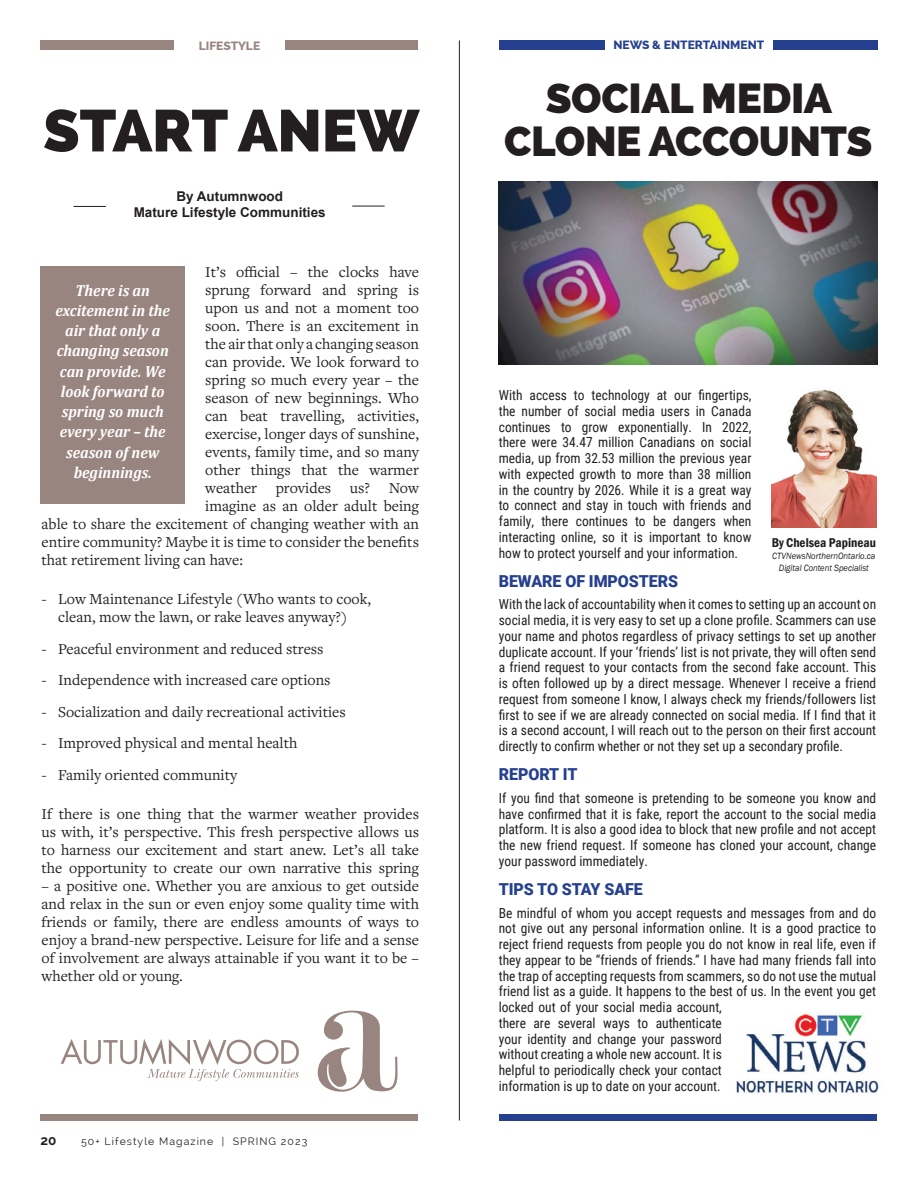
<style>
.page{position:relative;width:918px;height:1188px;background:#fff}
.page>*{position:absolute;margin:0;border:0;box-sizing:border-box;transform-origin:0 0}
.t1{font:800 58.8px "Raleway";color:#231f20}
.t2{font:800 42px/43.5px "Raleway";letter-spacing:-.01em;color:#231f20;text-align:center}
.t3{font:900 16.5px "Roboto";letter-spacing:-.005em;color:#25408f}
.t4{font:italic 700 16.05px/20.2px "Cambria";color:#fff;text-align:center;scale:.93 1}
.t5{font:15.75px/18px "Freight Text Pro";color:#231f20;text-align:justify}
.t6{font:13.8px/15.8px "Roboto Condensed";color:#231f20;text-align:justify}
.t7{font:700 13.5px/16.5px "Arial";color:#231f20;text-align:center}
.t8{font:700 13.5px "Raleway";color:#231f20}
.t9{font:600 condensed 13.2px "Franklin Gothic";color:#231f20}
.t10{font:800 12px "Raleway";color:#25408f}
.t11{font:800 12px "Raleway";color:#99857f}
.t12{font:10.5px "Raleway";letter-spacing:.1em;color:#231f20}
.t13{font:italic 9.3px/12px "Franklin Gothic";color:#231f20;text-align:center;scale:.91 1}
</style>
<div class="page">
<hr style="left:459px;top:40px;width:1px;height:1080px;background:#231f20">
<div style="left:40px;top:1114px;width:378px;height:6px;background:#99857f"></div>
<hr style="left:352px;top:206px;width:33px;height:1px;background:#231f20">
<hr style="left:73px;top:206px;width:33px;height:1px;background:#231f20">
<svg style="left:61px;top:1039px;width:238px;height:42px"></svg>
<svg style="left:317px;top:1011px;width:81px;height:81px"></svg>
<div style="left:40px;top:266px;width:145px;height:237px;background:#99857f"></div>
<div style="left:40px;top:41px;width:378px;height:9px;background:#99857f"></div>
<div style="left:174px;top:29px;width:111px;height:31px;background:#fff"></div>
<div style="left:500px;top:40px;width:378px;height:10px;background:#25408f"></div>
<div style="left:500px;top:1114px;width:378px;height:6px;background:#25408f"></div>
<div style="left:605px;top:29px;width:168px;height:30px;background:#fff"></div>
<img style="left:736px;top:1013px;width:143px;height:81px">
<img style="left:498px;top:182px;width:380px;height:182px">
<img style="left:772px;top:389px;width:104px;height:139px">
<p class="t11" style="left:199px;top:38px;width:63px">LIFESTYLE</p>
<h1 class="t1" style="left:43px;top:97px;width:378px">START ANEW</h1>
<p class="t7" style="left:134px;top:188px;width:194px">By Autumnwood<br>Mature Lifestyle Communities</p>
<p class="t5" style="left:205px;top:262px;width:215px">It’s official – the clocks have</p>
<p class="t5" style="left:205px;top:280px;width:215px">sprung forward and spring is</p>
<p class="t5" style="left:205px;top:298px;width:215px">upon us and not a moment too</p>
<p class="t5" style="left:205px;top:316px;width:215px">soon. There is an excitement in</p>
<p class="t5" style="left:205px;top:334px;width:215px">the air that only a changing season</p>
<p class="t5" style="left:205px;top:352px;width:215px">can provide. We look forward to</p>
<p class="t5" style="left:205px;top:370px;width:215px">spring so much every year – the</p>
<p class="t5" style="left:205px;top:388px;width:215px">season of new beginnings. Who</p>
<p class="t5" style="left:205px;top:406px;width:215px">can beat travelling, activities,</p>
<p class="t5" style="left:205px;top:424px;width:215px">exercise, longer days of sunshine,</p>
<p class="t5" style="left:205px;top:442px;width:215px">events, family time, and so many</p>
<p class="t5" style="left:205px;top:460px;width:215px">other things that the warmer</p>
<p class="t5" style="left:205px;top:478px;width:215px">weather provides us? Now</p>
<p class="t5" style="left:205px;top:496px;width:215px">imagine as an older adult being</p>
<p class="t5" style="left:42px;top:514px;width:379px">able to share the excitement of changing weather with an</p>
<p class="t5" style="left:42px;top:532px;width:379px">entire community? Maybe it is time to consider the benefits</p>
<p class="t5" style="left:42px;top:550px;width:203px">that retirement living can have:</p>
<p class="t5" style="left:42px;top:590px;width:331px;text-align:center">- Low Maintenance Lifestyle (Who wants to cook, clean, mow the lawn, or rake leaves anyway?)</p>
<p class="t5" style="left:42px;top:639px;width:284px">- Peaceful environment and reduced stress</p>
<p class="t5" style="left:42px;top:671px;width:291px">- Independence with increased care options</p>
<p class="t5" style="left:42px;top:702px;width:306px">- Socialization and daily recreational activities</p>
<p class="t5" style="left:42px;top:734px;width:257px">- Improved physical and mental health</p>
<p class="t5" style="left:42px;top:765px;width:197px">- Family oriented community</p>
<p class="t5" style="left:42px;top:804px;width:379px">If there is one thing that the warmer weather provides us with, it’s perspective. This fresh perspective allows us to harness our excitement and start anew. Let’s all take the opportunity to create our own narrative this spring</p>
<p class="t5" style="left:42px;top:876px;width:379px">– a positive one. Whether you are anxious to get outside and relax in the sun or even enjoy some quality time with friends or family, there are endless amounts of ways to enjoy a brand-new perspective. Leisure for life and a sense of involvement are always attainable if you want it to be – whether old or young.</p>
<p class="t4" style="left:55px;top:279px;width:125px">There is an excitement in the air that only a changing season can provide. We look forward to spring so much every year – the season of new beginnings.</p>
<p class="t8" style="left:40px;top:1133px;width:17px">20</p>
<p class="t12" style="left:81px;top:1136px;width:228px">50+ Lifestyle Magazine | SPRING 2023</p>
<p class="t10" style="left:613px;top:38px;width:153px">NEWS &amp; ENTERTAINMENT</p>
<h2 class="t2" style="left:504px;top:76px;width:370px">SOCIAL MEDIA<br>CLONE ACCOUNTS</h2>
<p class="t6" style="left:499px;top:387px;width:254px">With access to technology at our fingertips, the number of social media users in Canada continues to grow exponentially. In 2022, there were 34.47 million Canadians on social media, up from 32.53 million the previous year with expected growth to more than 38 million in the country by 2026. While it is a great way to connect and stay in touch with friends and family, there continues to be dangers when interacting online, so it is important to know how to protect yourself and your information.</p>
<p class="t3" style="left:499px;top:569px;width:181px">BEWARE OF IMPOSTERS</p>
<p class="t6" style="left:499px;top:596px;width:379px">With the lack of accountability when it comes to setting up an account on social media, it is very easy to set up a clone profile. Scammers can use your name and photos regardless of privacy settings to set up another duplicate account. If your ‘friends’ list is not private, they will often send a friend request to your contacts from the second fake account. This is often followed up by a direct message. Whenever I receive a friend request from someone I know, I always check my friends/followers list first to see if we are already connected on social media. If I find that it is a second account, I will reach out to the person on their first account directly to confirm whether or not they set up a secondary profile.</p>
<p class="t3" style="left:499px;top:763px;width:80px">REPORT IT</p>
<p class="t6" style="left:499px;top:789px;width:379px">If you find that someone is pretending to be someone you know and have confirmed that it is fake, report the account to the social media platform. It is also a good idea to block that new profile and not accept the new friend request. If someone has cloned your account, change your password immediately.</p>
<p class="t3" style="left:499px;top:878px;width:146px">TIPS TO STAY SAFE</p>
<p class="t6" style="left:499px;top:904px;width:379px;text-align:left">Be mindful of whom you accept requests and messages from and do not give out any personal information online. It is a good practice to reject friend requests from people you do not know in real life, even if they appear to be “friends of friends.” I have had many friends fall into the trap of accepting requests from scammers, so do not use the mutual friend list as a guide. It happens to the best of us. In the event you get locked out of your social media account,<br>there are several ways to authenticate<br>your identity and change your password<br>without creating a whole new account. It is<br>helpful to periodically check your contact<br>information is up to date on your account.</p>
<p class="t9" style="left:772px;top:533px;width:106px">By Chelsea Papineau</p>
<p class="t13" style="left:772px;top:550px;width:115px">CTVNewsNorthernOntario.ca<br>Digital Content Specialist</p>
</div>
